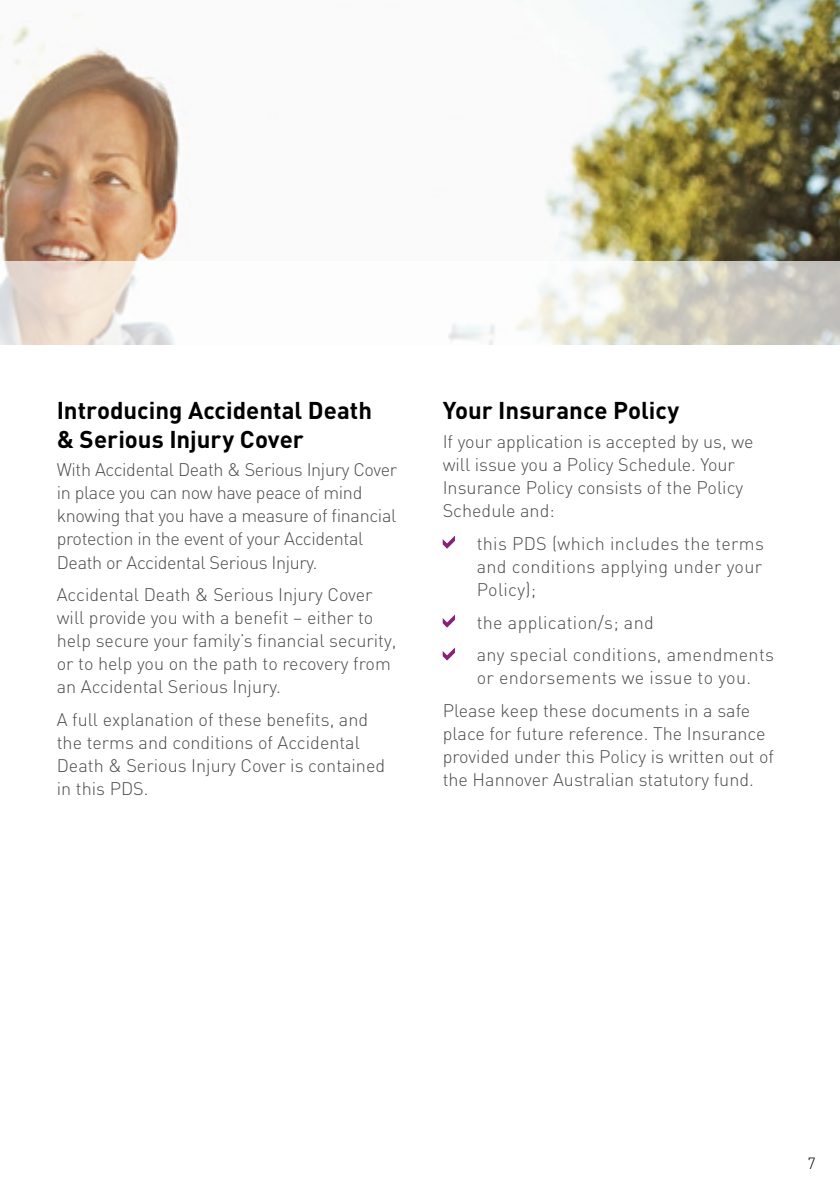
<style>
.page{position:relative;width:840px;height:1191px;background:#fff}
.page>*{position:absolute;margin:0;border:0;box-sizing:border-box;transform-origin:0 0}
.t1{font:700 24px/28.8px "DIN";color:#000}
.t2{font:300 18px/23px "DIN";color:#4a4b4b}
.t3{font:300 18px/23px "DIN";letter-spacing:-.02em;color:#4a4b4b}
.t4{font:300 16px "DIN";color:#000}
</style>
<div class="page">
<svg style="left:442px;top:536px;width:12px;height:13px"></svg>
<svg style="left:442px;top:615px;width:12px;height:12px"></svg>
<svg style="left:442px;top:648px;width:12px;height:12px"></svg>
<img style="left:0;top:0;width:839px;height:262px">
<svg style="left:0;top:262px;width:839px;height:83px"></svg>
<h1 class="t1" style="left:57px;top:395px;width:317px">Introducing Accidental Death &amp; Serious Injury Cover</h1>
<p class="t3" style="left:57px;top:458px;width:342px">With Accidental Death &amp; Serious Injury Cover in place you can now have peace of mind knowing that you have a measure of financial protection in the event of your Accidental Death or Accidental Serious Injury.</p>
<p class="t2" style="left:57px;top:583px;width:341px">Accidental Death &amp; Serious Injury Cover will provide you with a benefit – either to help secure your family’s financial security, or to help you on the path to recovery from an Accidental Serious Injury.</p>
<p class="t2" style="left:57px;top:708px;width:330px">A full explanation of these benefits, and the terms and conditions of Accidental Death &amp; Serious Injury Cover is contained in this PDS.</p>
<h1 class="t1" style="left:442px;top:395px;width:238px">Your Insurance Policy</h1>
<p class="t2" style="left:442px;top:429px;width:312px">If your application is accepted by us, we will issue you a Policy Schedule. Your Insurance Policy consists of the Policy Schedule and:</p>
<p class="t2" style="left:476px;top:531px;width:288px;text-align:justify">this PDS (which includes the terms and conditions applying under your Policy);</p>
<p class="t2" style="left:476px;top:605px;width:298px;line-height:33px">the application/s; and<br>any special conditions, amendments</p>
<p class="t2" style="left:442px;top:661px;width:310px;line-height:33px;text-align:right">or endorsements we issue to you.<br>Please keep these documents in a safe</p>
<p class="t2" style="left:442px;top:722px;width:332px">place for future reference. The Insurance provided under this Policy is written out of the Hannover Australian statutory fund.</p>
<p class="t4" style="left:807px;top:1153px;width:10px">7</p>
</div>
